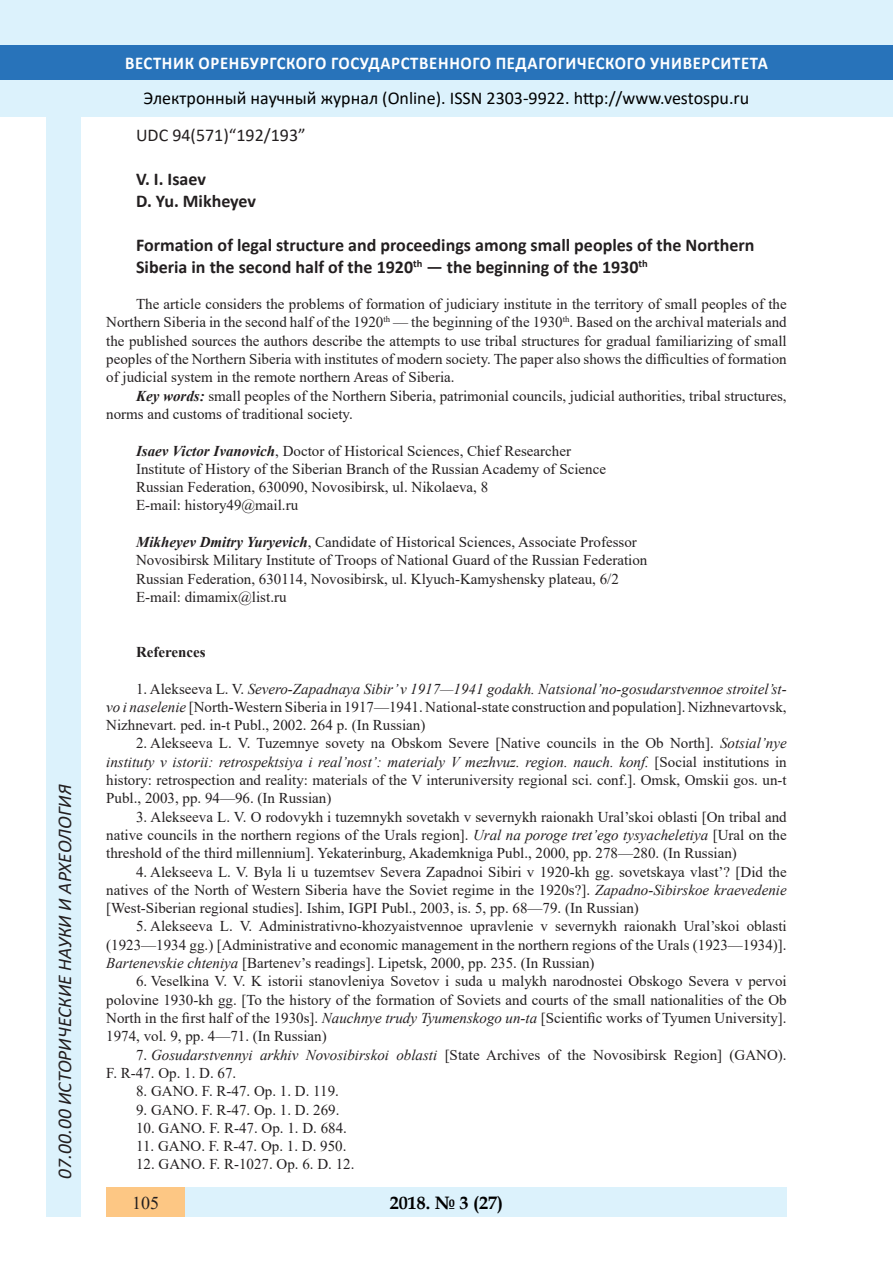
<style>
.page{position:relative;width:893px;height:1263px;background:#fff}
.page>*{position:absolute;margin:0;border:0;box-sizing:border-box;transform-origin:0 0}
.t1{font:italic 19.5px "Calibri";color:#231f20}
.Заголовок_2{font:700 18px/21.9px "Calibri";color:#231f20}
.t2{font:18px "Calibri";color:#000}
.t3{font:700 18px "Calibri";letter-spacing:.04em;color:#fff;scale:.93 1}
.Заголовок_2-2{font:18px "Calibri";color:#231f20}
.t4{font:700 18px "Book Antiqua";color:#000}
.t5{font:18px "Times New Roman";color:#231f20}
.литература{font:15px/18.3px "Times New Roman";color:#231f20;text-align:justify}
.литература-2{font:700 15px "Times New Roman";color:#231f20}
.s1{font-weight:700;font-style:italic}
.s2{font-style:italic}
</style>
<div class="page">
<div style="left:0;top:0;width:893px;height:116px;background:#dcf2fc"></div>
<div style="left:0;top:45px;width:893px;height:34px;background:#2873ba"></div>
<div style="left:47px;top:116px;width:34px;height:1101px;background:#dcf2fc"></div>
<div style="left:106px;top:1188px;width:681px;height:29px;background:#dcf2fc"></div>
<div style="left:106px;top:1188px;width:79px;height:29px;background:#fdc784"></div>
<h1 class="t1" style="left:51px;top:1179px;width:395px;rotate:-90deg">07.00.00 ИСТОРИЧЕСКИЕ НАУКИ И АРХЕОЛОГИЯ</h1>
<h1 class="t1" style="left:51px;top:1105px;width:206px;rotate:-90deg">БИОЛОГИЧЕСКИЕ НАУКИ</h1>
<h1 class="t1" style="left:51px;top:1169px;width:11px;rotate:-90deg">3</h1>
<p class="t3" style="left:125px;top:50px;width:693px">ВЕСТНИК ОРЕНБУРГСКОГО ГОСУДАРСТВЕННОГО ПЕДАГОГИЧЕСКОГО УНИВЕРСИТЕТА</p>
<p class="t2" style="left:144px;top:85px;width:607px">Электронный научный журнал (Online). ISSN 2303-9922. http://www.vestospu.ru</p>
<p class="t2" style="left:583px;top:85px;width:13px">t</p>
<p class="t2" style="left:583px;top:85px;width:13px">t</p>
<p class="Заголовок_2-2" style="left:136px;top:123px;width:171px">UDC 94(571)“192/193”</p>
<p class="Заголовок_2" style="left:136px;top:168px;width:71px">V. I. Isaev</p>
<p class="Заголовок_2" style="left:136px;top:190px;width:121px">D. Yu. Mikheyev</p>
<p class="Заголовок_2" style="left:136px;top:233px;width:620px">Formation of legal structure and proceedings among small peoples of the Northern<br>Siberia in the second half of the 1920<sup>th</sup> — the beginning of the 1930<sup>th</sup></p>
<p class="литература" style="left:106px;top:294px;width:682px;text-indent:30px">The article considers the problems of formation of judiciary institute in the territory of small peoples of the Northern Siberia in the second half of the 1920<sup>th</sup> — the beginning of the 1930<sup>th</sup>. Based on the archival materials and the published sources the authors describe the attempts to use tribal structures for gradual familiarizing of small peoples of the Northern Siberia with institutes of modern society. The paper also shows the difficulties of formation of judicial system in the remote northern Areas of Siberia.</p>
<p class="литература" style="left:106px;top:386px;width:682px;text-indent:30px"><span class="s1">Key words:</span> small peoples of the Northern Siberia, patrimonial councils, judicial authorities, tribal structures, norms and customs of traditional society.</p>
<p class="литература" style="left:136px;top:441px;width:436px"><span class="s1">Isaev Victor Ivanovich</span>, Doctor of Historical Sciences, Chief Researcher</p>
<p class="литература" style="left:136px;top:459px;width:471px">Institute of History of the Siberian Branch of the Russian Academy of Science</p>
<p class="литература" style="left:136px;top:477px;width:354px">Russian Federation, 630090, Novosibirsk, ul. Nikolaeva, 8</p>
<p class="литература" style="left:136px;top:496px;width:164px">E-mail: history49@mail.ru</p>
<p class="литература" style="left:136px;top:532px;width:502px"><span class="s1">Mikheyev Dmitry Yuryevich</span>, Candidate of Historical Sciences, Associate Professor</p>
<p class="литература" style="left:136px;top:551px;width:513px">Novosibirsk Military Institute of Troops of National Guard of the Russian Federation</p>
<p class="литература" style="left:136px;top:569px;width:484px">Russian Federation, 630114, Novosibirsk, ul. Klyuch-Kamyshensky plateau, 6/2</p>
<p class="литература" style="left:136px;top:587px;width:152px">E-mail: dimamix@list.ru</p>
<p class="литература-2" style="left:136px;top:641px;width:71px">References</p>
<p class="литература" style="left:106px;top:679px;width:682px;text-indent:30px">1. Alekseeva L. V. <span class="s2">Severo-Zapadnaya Sibir’ v 1917—1941 godakh. Natsional’no-gosudarstvennoe stroitel’st&shy;vo i naselenie</span> [North-Western Siberia in 1917—1941. National-state construction and population]. Nizhnevartovsk, Nizhnevart. ped. in-t Publ., 2002. 264 p. (In Russian)</p>
<p class="литература" style="left:106px;top:734px;width:682px;text-indent:30px">2. Alekseeva L. V. Tuzemnye sovety na Obskom Severe [Native councils in the Ob North]. <span class="s2">Sotsial’nye instituty v istorii: retrospektsiya i real’nost’: materialy V mezhvuz. region. nauch. konf.</span> [Social institutions in history: retrospection and reality: materials of the V interuniversity regional sci. conf.]. Omsk, Omskii gos. un-t Publ., 2003, pp. 94—96. (In Russian)</p>
<p class="литература" style="left:106px;top:807px;width:682px;text-indent:30px">3. Alekseeva L. V. O rodovykh i tuzemnykh sovetakh v severnykh raionakh Ural’skoi oblasti [On tribal and native councils in the northern regions of the Urals region]. <span class="s2">Ural na poroge tret’ego tysyacheletiya</span> [Ural on the threshold of the third millennium]. Yekaterinburg, Akademkniga Publ., 2000, pp. 278—280. (In Russian)</p>
<p class="литература" style="left:106px;top:862px;width:682px;text-indent:30px">4. Alekseeva L. V. Byla li u tuzemtsev Severa Zapadnoi Sibiri v 1920-kh gg. sovetskaya vlast’? [Did the natives of the North of Western Siberia have the Soviet regime in the 1920s?]. <span class="s2">Zapadno-Sibirskoe kraevedenie </span>[West-Siberian regional studies]. Ishim, IGPI Publ., 2003, is. 5, pp. 68—79. (In Russian)</p>
<p class="литература" style="left:106px;top:917px;width:682px;text-indent:30px">5. Alekseeva L. V. Administrativno-khozyaistvennoe upravlenie v severnykh raionakh Ural’skoi oblasti (1923—1934 gg.) [Administrative and economic management in the northern regions of the Urals (1923—1934)].<br><span class="s2">Bartenevskie chteniya</span> [Bartenev’s readings]. Lipetsk, 2000, pp. 235. (In Russian)</p>
<p class="литература" style="left:106px;top:972px;width:682px;text-indent:30px">6. Veselkina V. V. K istorii stanovleniya Sovetov i suda u malykh narodnostei Obskogo Severa v pervoi polovine 1930-kh gg. [To the history of the formation of Soviets and courts of the small nationalities of the Ob North in the first half of the 1930s]. <span class="s2">Nauchnye trudy Tyumenskogo un-ta</span> [Scientific works of Tyumen University].<br>1974, vol. 9, pp. 4—71. (In Russian)</p>
<p class="литература" style="left:106px;top:1045px;width:682px;text-indent:30px">7. <span class="s2">Gosudarstvennyi arkhiv Novosibirskoi oblasti</span> [State Archives of the Novosibirsk Region] (GANO).<br>F. R-47. Op. 1. D. 67.</p>
<p class="литература" style="left:136px;top:1081px;width:204px">8. GANO. F. R-47. Op. 1. D. 119.</p>
<p class="литература" style="left:136px;top:1100px;width:205px">9. GANO. F. R-47. Op. 1. D. 269.</p>
<p class="литература" style="left:136px;top:1118px;width:212px">10. GANO. F. R-47. Op. 1. D. 684.</p>
<p class="литература" style="left:136px;top:1136px;width:212px">11. GANO. F. R-47. Op. 1. D. 950.</p>
<p class="литература" style="left:136px;top:1155px;width:220px">12. GANO. F. R-1027. Op. 6. D. 12.</p>
<p class="t4" style="left:390px;top:1190px;width:115px">2018. № 3 (27)</p>
<p class="t5" style="left:132px;top:1190px;width:28px">105</p>
<p class="t4" style="left:460px;top:1190px;width:39px">2 6</p>
<p class="t4" style="left:460px;top:1190px;width:39px">1 5</p>
</div>
